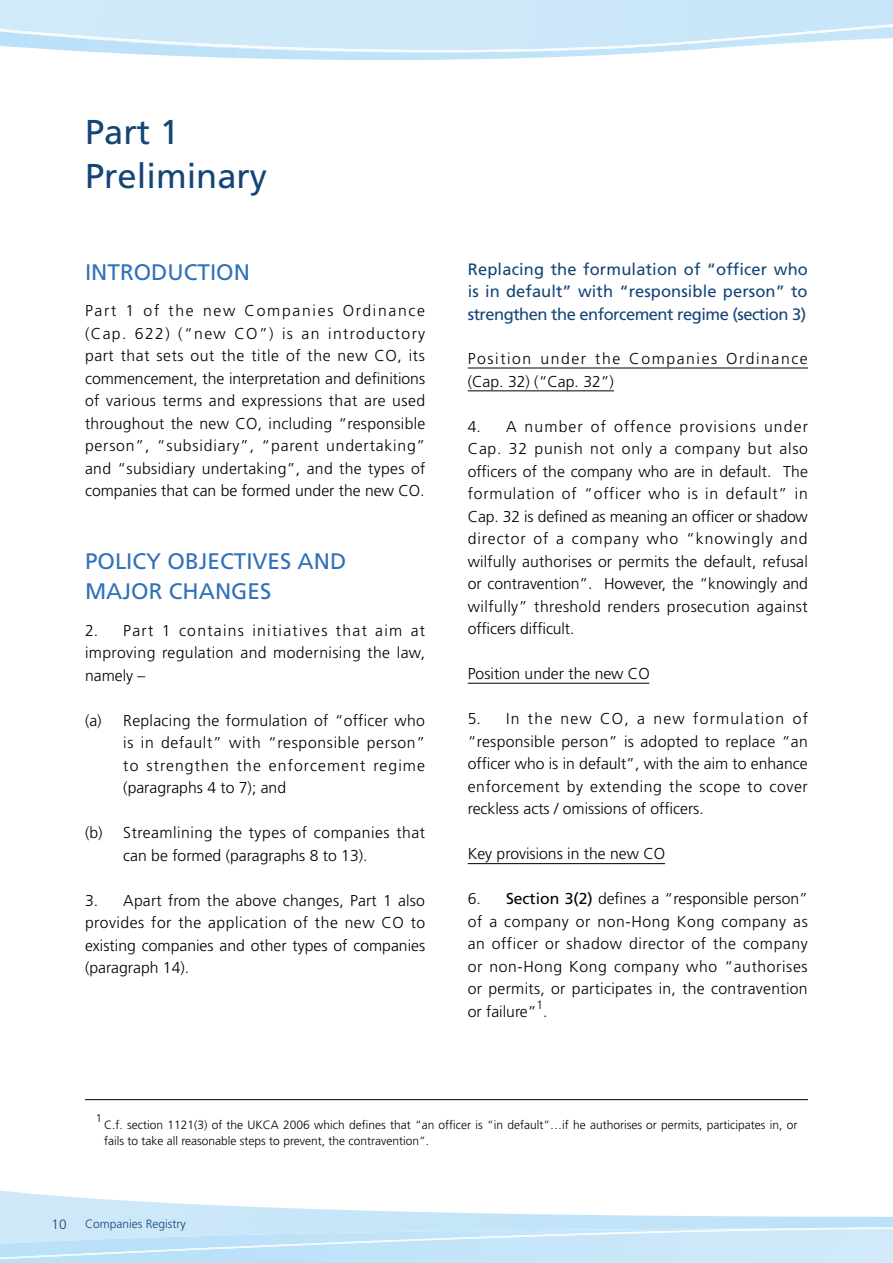
<style>
.page{position:relative;width:893px;height:1263px;background:#fff}
.page>*{position:absolute;margin:0;border:0;box-sizing:border-box;transform-origin:0 0}
.t1{font:34.5px "Frutiger";color:#154577}
.t2{font:22.5px/30px "Frutiger";color:#3071b9}
.t3{font:16.5px/22.5px "Frutiger";letter-spacing:-.03em;color:#154577;text-align:justify}
.t4{font:300 15.75px/22.5px "Frutiger";letter-spacing:.02em;color:#000;text-align:justify}
.t5{font:300 15.75px/22.5px "Frutiger";letter-spacing:.1em;color:#000}
.t6{font:300 15.75px "Frutiger";color:#000}
.t7{font:300 13.5px "Frutiger";color:#154577}
.t8{font:300 12px/16.5px "Frutiger";color:#000}
.t9{font:300 12px "Frutiger";color:#154577}
.t10{font:300 11.25px "Frutiger";color:#000}
.s1{font-weight:400}
</style>
<div class="page">
<svg style="left:0;top:1190px;width:893px;height:37px"></svg>
<svg style="left:0;top:1227px;width:893px;height:36px;background:#c8e6f8"></svg>
<svg style="left:98px;top:52px;width:559px;height:8px"></svg>
<svg style="left:0;top:0;width:893px;height:52px;background:#cfe9f9"></svg>
<hr style="left:85px;top:1099px;width:723px;height:1px;background:#000">
<hr style="left:468px;top:368px;width:340px;height:1px;background:#000">
<hr style="left:468px;top:390px;width:146px;height:1px;background:#000">
<hr style="left:468px;top:683px;width:181px;height:1px;background:#000">
<hr style="left:468px;top:863px;width:197px;height:1px;background:#000">
<p class="t1" style="left:85px;top:112px;width:95px">Part 1</p>
<p class="t1" style="left:85px;top:155px;width:184px">Preliminary</p>
<p class="t2" style="left:85px;top:257px;width:167px">INTRODUCTION</p>
<p class="t4" style="left:85px;top:299px;width:342px">Part 1 of the new Companies Ordinance (Cap. 622) (“new CO”) is an introductory part that sets out the title of the new CO, its commencement, the interpretation and definitions of various terms and expressions that are used throughout the new CO, including “responsible person”, “subsidiary”, “parent undertaking” and “subsidiary undertaking”, and the types of companies that can be formed under the new CO.</p>
<p class="t2" style="left:85px;top:546px;width:263px">POLICY OBJECTIVES AND<br>MAJOR CHANGES</p>
<p class="t4" style="left:85px;top:619px;width:342px">2. Part 1 contains initiatives that aim at improving regulation and modernising the law, namely –</p>
<p class="t4" style="left:123px;top:709px;width:303px;text-indent:-38px">(a) Replacing the formulation of “officer who is in default” with “responsible person” to strengthen the enforcement regime (paragraphs 4 to 7); and</p>
<p class="t4" style="left:123px;top:821px;width:303px;text-indent:-38px">(b) Streamlining the types of companies that can be formed (paragraphs 8 to 13).</p>
<p class="t4" style="left:85px;top:889px;width:342px">3. Apart from the above changes, Part 1 also provides for the application of the new CO to existing companies and other types of companies (paragraph 14).</p>
<p class="t3" style="left:468px;top:258px;width:342px">Replacing the formulation of “officer who is in default” with “responsible person” to strengthen the enforcement regime (section 3)</p>
<p class="t5" style="left:468px;top:347px;width:342px">Position under the Companies Ordinance (Cap. 32) (“Cap. 32”)</p>
<p class="t4" style="left:468px;top:415px;width:342px">4. A number of offence provisions under Cap. 32 punish not only a company but also officers of the company who are in default. The formulation of “officer who is in default” in Cap. 32 is defined as meaning an officer or shadow director of a company who “knowingly and wilfully authorises or permits the default, refusal or contravention”. However, the “knowingly and wilfully” threshold renders prosecution against officers difficult.</p>
<p class="t6" style="left:468px;top:665px;width:184px">Position under the new CO</p>
<p class="t4" style="left:468px;top:707px;width:342px">5. In the new CO, a new formulation of “responsible person” is adopted to replace “an officer who is in default”, with the aim to enhance enforcement by extending the scope to cover reckless acts / omissions of officers.</p>
<p class="t6" style="left:468px;top:845px;width:199px">Key provisions in the new CO</p>
<p class="t4" style="left:468px;top:887px;width:342px">6. <span class="s1">Section 3(2)</span> defines a “responsible person” of a company or non-Hong Kong company as an officer or shadow director of the company or non-Hong Kong company who “authorises or permits, or participates in, the contravention or failure” .</p>
<p class="t8" style="left:537px;top:997px;width:8px">1</p>
<p class="t10" style="left:96px;top:1112px;width:8px">1</p>
<p class="t8" style="left:104px;top:1116px;width:695px">C.f. section 1121(3) of the UKCA 2006 which defines that “an officer is “in default”…if he authorises or permits, participates in, or fails to take all reasonable steps to prevent, the contravention”.</p>
<p class="t7" style="left:52px;top:1216px;width:17px">10</p>
<p class="t9" style="left:85px;top:1217px;width:102px">Companies Registry</p>
</div>
